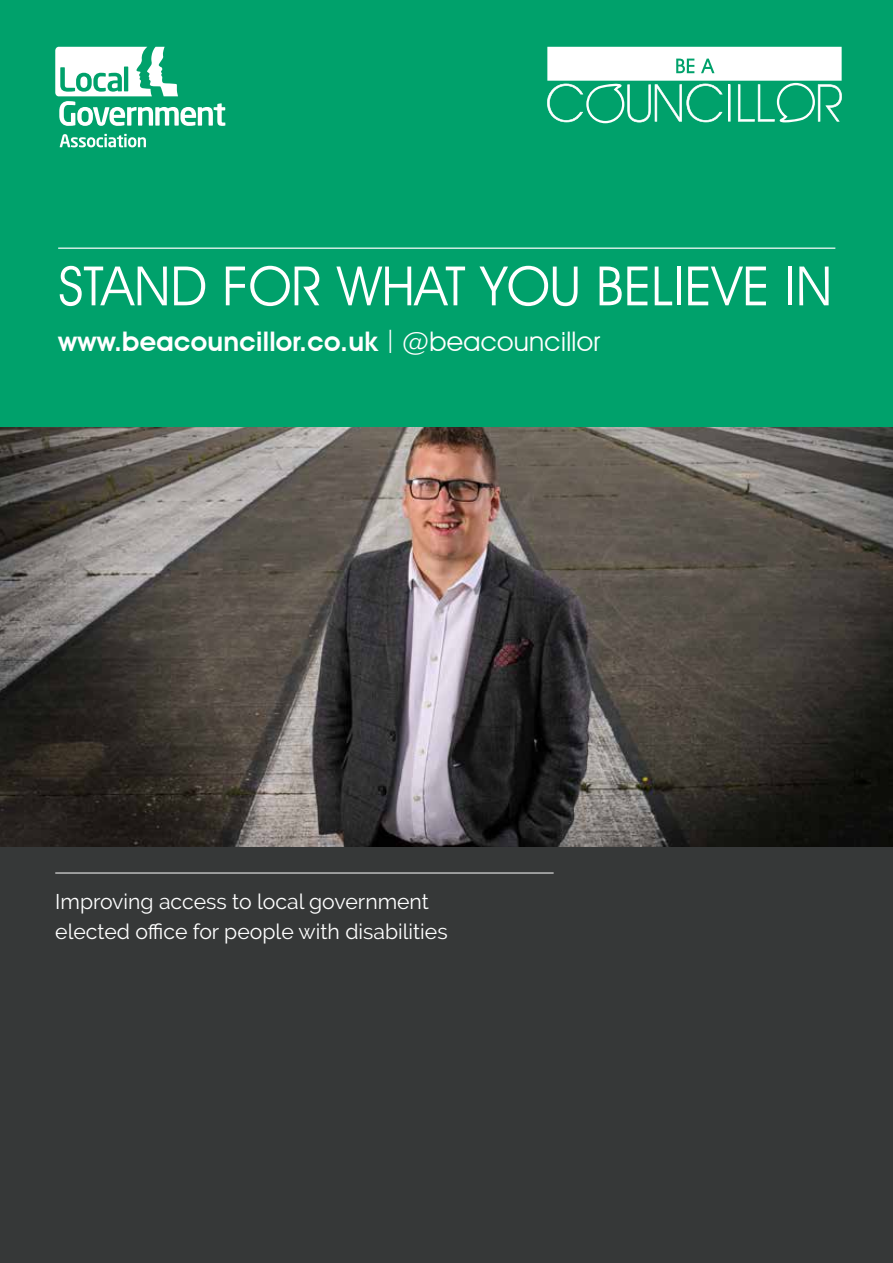
<style>
.page{position:relative;width:893px;height:1263px;background:#fff}
.page>*{position:absolute;margin:0;border:0;box-sizing:border-box;transform-origin:0 0}
.t1{font:54.45px "Avant Garde IT Cby BT";color:#fff}
.t2{font:600 27px "Avant Garde IT Cby BT";letter-spacing:.01em;color:#fff}
.t3{font:21.15px/29.7px "Raleway";color:#fff}
.s1{font-family:"DIN";font-weight:300}
.s2{font-weight:400}
</style>
<div class="page">
<img style="left:0;top:426px;width:893px;height:421px">
<div style="left:0;top:0;width:893px;height:426px;background:#00a16b"></div>
<svg style="left:60px;top:134px;width:86px;height:13px"></svg>
<svg style="left:55px;top:47px;width:170px;height:79px"></svg>
<svg style="left:547px;top:47px;width:295px;height:76px"></svg>
<div style="left:0;top:847px;width:893px;height:416px;background:#363838"></div>
<hr style="left:55px;top:873px;width:499px;height:1px;background:#fff">
<hr style="left:58px;top:248px;width:777px;height:1px;background:#fff">
<h1 class="t1" style="left:58px;top:253px;width:776px">STAND FOR WHAT YOU BELIEVE IN</h1>
<p class="t2" style="left:58px;top:326px;width:543px">www.beacouncillor.co.uk <span class="s1">|</span> <span class="s2">@beacouncillor</span></p>
<p class="t3" style="left:55px;top:887px;width:394px">Improving access to local government elected office for people with disabilities</p>
</div>
